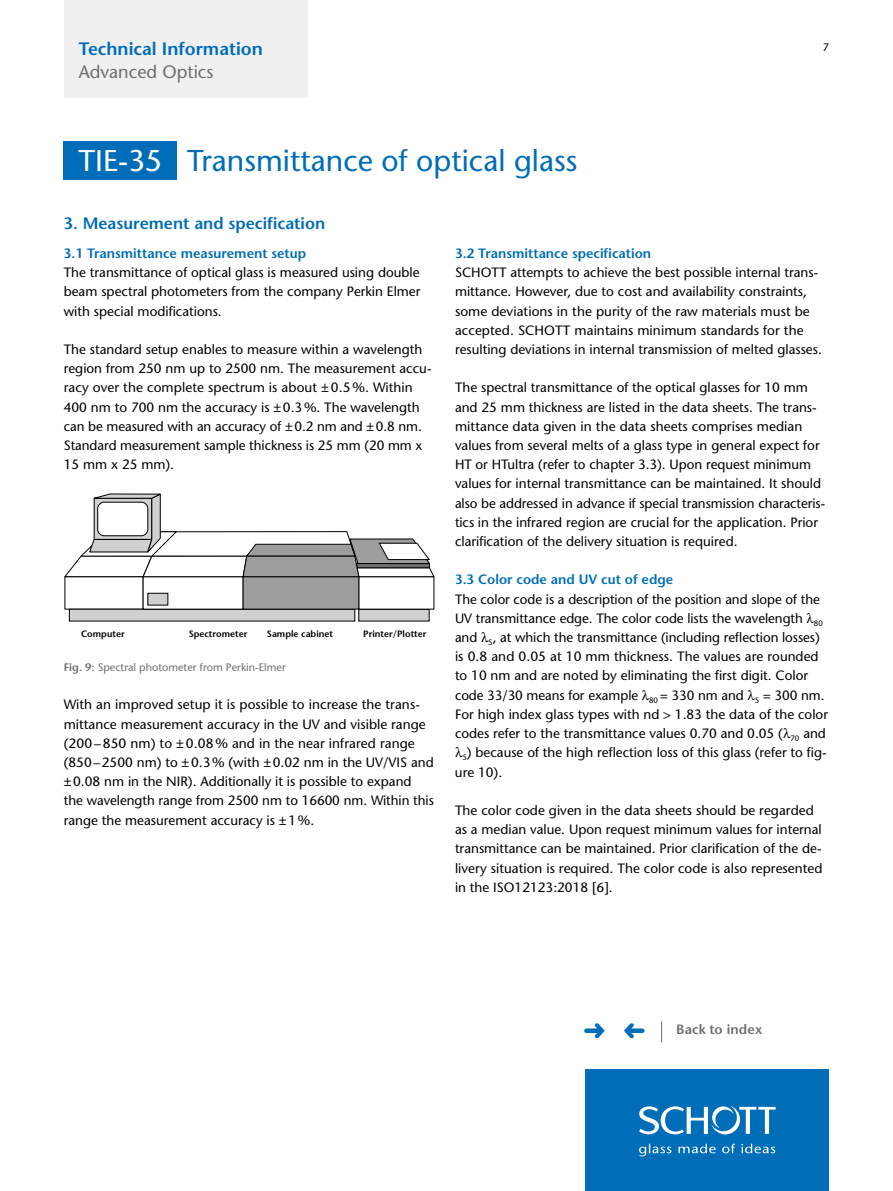
<style>
.page{position:relative;width:893px;height:1191px;background:#fff}
.page>*{position:absolute;margin:0;border:0;box-sizing:border-box;transform-origin:0 0}
.t1{font:500 30px "Stone Sans Std";color:#006db8}
.t2{font:600 18px "Stone Sans Std";color:#006db8}
.t3{font:500 18px "Stone Sans Std";color:#6f6f6e}
.t4{font:600 16.5px "Stone Sans Std";color:#006db8}
.t5{font:500 13.5px/19.2px "Stone Sans Std";color:#000}
.t6{font:600 13.5px "Stone Sans Std";color:#006db8}
.t7{font:600 13.5px "Stone Sans Std";letter-spacing:.01em;color:#6f6f6e}
.t8{font:500 10.8px "Stone Sans Std";color:#6f6f6e}
.t9{font:500 10.8px "Stone Sans Std";color:#000}
.t10{font:600 9.15px "Stone Sans Std";color:#000}
.s1{color:#fff}
.s2{font-weight:600}
</style>
<div class="page">
<div style="left:585px;top:1069px;width:244px;height:122px;background:#006db8"></div>
<svg style="left:639px;top:1105px;width:137px;height:51px"></svg>
<div style="left:64px;top:0;width:244px;height:98px;background:#f0f0f0"></div>
<div style="left:64px;top:142px;width:113px;height:38px;background:#006db8"></div>
<div style="left:69px;top:609px;width:286px;height:12px;background:#cfd0d0"></div>
<div style="left:69px;top:609px;width:286px;height:12px;border:1px solid #000"></div>
<div style="left:359px;top:609px;width:70px;height:12px;background:#cfd0d0"></div>
<div style="left:358px;top:609px;width:71px;height:12px;border:1px solid #000"></div>
<div style="left:243px;top:576px;width:116px;height:33px;background:#9c9d9d"></div>
<div style="left:148px;top:593px;width:20px;height:12px;background:#cfd0d0"></div>
<div style="left:148px;top:593px;width:20px;height:12px;border:1px solid #000"></div>
<svg style="left:64px;top:493px;width:371px;height:84px"></svg>
<svg style="left:661px;top:1021px;width:1px;height:21px"></svg>
<h2 class="t2" style="left:79px;top:38px;width:186px">Technical Information</h2>
<p class="t9" style="left:823px;top:40px;width:8px">7</p>
<h2 class="t3" style="left:79px;top:61px;width:136px">Advanced Optics</h2>
<h1 class="t1" style="left:78px;top:143px;width:500px"><span class="s1">TIE-35</span> Transmittance of optical glass</h1>
<p class="t4" style="left:64px;top:213px;width:263px">3. Measurement and specification</p>
<p class="t6" style="left:64px;top:245px;width:244px">3.1 Transmittance measurement setup</p>
<p class="t5" style="left:64px;top:263px;width:358px;text-align:justify">The transmittance of optical glass is measured using double beam spectral photometers from the company Perkin Elmer with special modifications.</p>
<p class="t5" style="left:64px;top:340px;width:369px">The standard setup enables to measure within a wavelength region from 250 nm up to 2500 nm. The measurement accu&shy;racy over the complete spectrum is about ±0.5%. Within 400 nm to 700 nm the accuracy is ±0.3%. The wavelength can be measured with an accuracy of ±0.2 nm and ±0.8 nm.<br>Standard measurement sample thickness is 25 mm (20 mm x 15 mm x 25 mm).</p>
<p class="t6" style="left:455px;top:245px;width:198px">3.2 Transmittance specification</p>
<p class="t5" style="left:455px;top:263px;width:368px">SCHOTT attempts to achieve the best possible internal trans&shy;mittance. However, due to cost and availability constraints, some deviations in the purity of the raw materials must be accepted. SCHOTT maintains minimum standards for the resulting deviations in internal transmission of melted glasses.</p>
<p class="t5" style="left:455px;top:378px;width:372px">The spectral transmittance of the optical glasses for 10 mm and 25 mm thickness are listed in the data sheets. The trans&shy;mittance data given in the data sheets comprises median values from several melts of a glass type in general expect for HT or HTultra (refer to chapter 3.3). Upon request minimum values for internal transmittance can be maintained. It should also be addressed in advance if special transmission characteris&shy;tics in the infrared region are crucial for the application. Prior clarification of the delivery situation is required.</p>
<p class="t6" style="left:455px;top:571px;width:220px">3.3 Color code and UV cut of edge</p>
<p class="t5" style="left:455px;top:589px;width:375px">The color code is a description of the position and slope of the UV transmittance edge. The color code lists the wavelength <sub>80 </sub>and <sub>5</sub>, at which the transmittance (including reflection losses) is 0.8 and 0.05 at 10 mm thickness. The values are rounded to 10 nm and are noted by eliminating the first digit. Color code 33/30 means for example <sub>80</sub> = 330 nm and <sub>5</sub> = 300 nm.<br>For high index glass types with nd &gt; 1.83 the data of the color codes refer to the transmittance values 0.70 and 0.05 ( <sub>70</sub> and</p>
<p class="t5" style="left:455px;top:743px;width:373px;text-indent:7px"><sub>5</sub>) because of the high reflection loss of this glass (refer to fig&shy;ure 10).</p>
<p class="t5" style="left:455px;top:800px;width:369px">The color code given in the data sheets should be regarded as a median value. Upon request minimum values for internal transmittance can be maintained. Prior clarification of the de&shy;livery situation is required. The color code is also represented in the ISO12123:2018 [6].</p>
<p class="t10" style="left:81px;top:628px;width:45px">Computer</p>
<p class="t10" style="left:189px;top:628px;width:60px">Spectrometer</p>
<p class="t10" style="left:267px;top:628px;width:68px">Sample cabinet</p>
<p class="t10" style="left:363px;top:628px;width:65px">Printer/Plotter</p>
<p class="t8" style="left:64px;top:660px;width:224px"><span class="s2">Fig. 9:</span> Spectral photometer from Perkin-Elmer</p>
<p class="t5" style="left:64px;top:695px;width:372px">With an improved setup it is possible to increase the trans&shy;mittance measurement accuracy in the UV and visible range (200–850 nm) to ±0.08% and in the near infrared range (850–2500 nm) to ±0.3% (with ±0.02 nm in the UV/VIS and ±0.08 nm in the NIR). Additionally it is possible to expand the wavelength range from 2500 nm to 16600 nm. Within this range the measurement accuracy is ±1%.</p>
<p class="t7" style="left:676px;top:1021px;width:88px">Back to index</p>
</div>
